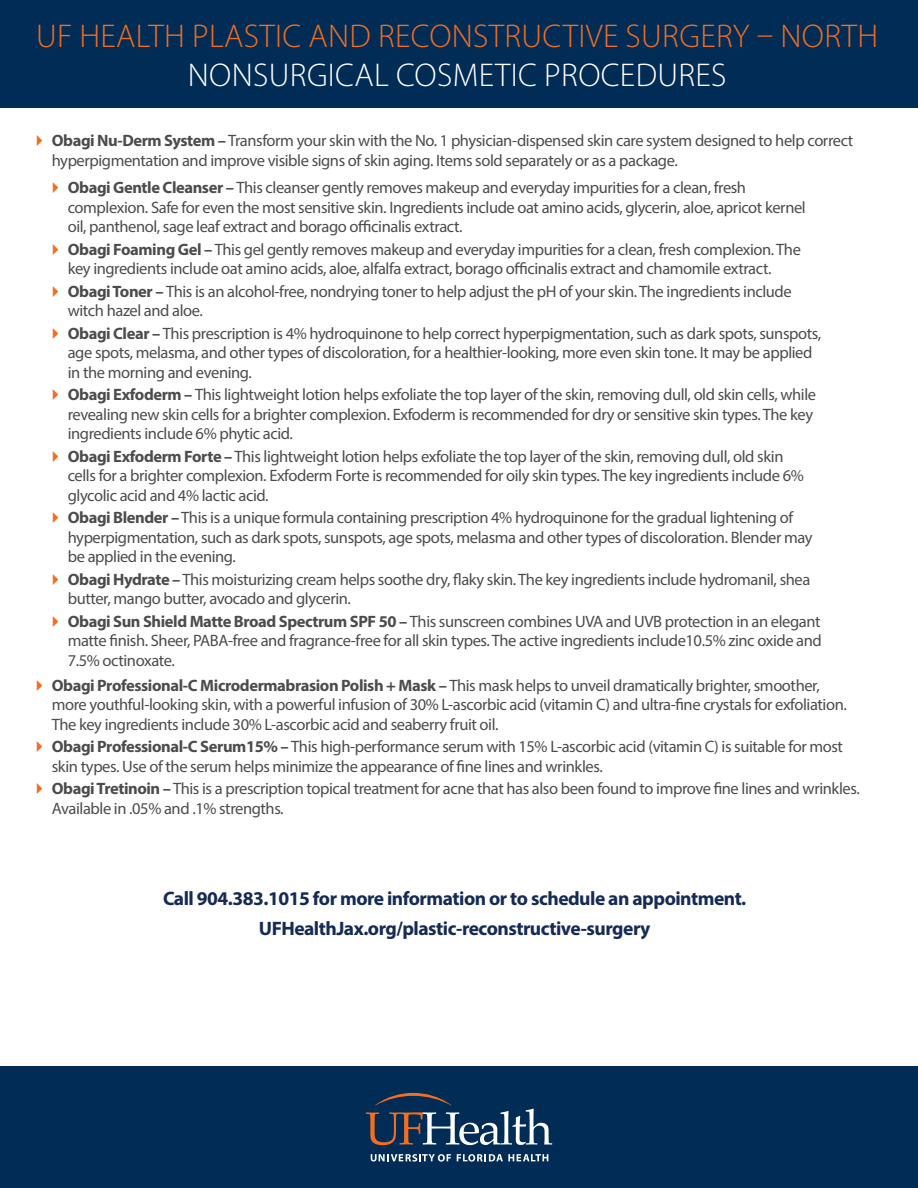
<style>
.page{position:relative;width:918px;height:1188px;background:#fff}
.page>*{position:absolute;margin:0;border:0;box-sizing:border-box;transform-origin:0 0}
.t1{font:300 33px "Myriad Pro";letter-spacing:.01em;color:#f36e21}
.t2{font:300 33px "Myriad Pro";letter-spacing:.01em;color:#fff}
.t3{font:700 19.5px/30px "Myriad Pro";letter-spacing:-.025em;color:#152b54;text-align:center}
.t4{font:16.5px/19.5px "Myriad Pro";letter-spacing:-.025em;color:#4b4c4d}
.s1{font-weight:700}
</style>
<div class="page">
<div style="left:0;top:1066px;width:918px;height:122px;background:#002c55"></div>
<svg style="left:366px;top:1093px;width:186px;height:52px"></svg>
<svg style="left:371px;top:1154px;width:80px;height:8px"></svg>
<svg style="left:457px;top:1154px;width:91px;height:8px"></svg>
<div style="left:0;top:0;width:918px;height:108px;background:#002c55"></div>
<h1 class="t1" style="left:36px;top:16px;width:844px">UF HEALTH PLASTIC AND RECONSTRUCTIVE SURGERY – NORTH</h1>
<h1 class="t2" style="left:188px;top:55px;width:540px">NONSURGICAL COSMETIC PROCEDURES</h1>
<p class="t4" style="left:52px;top:131px;width:803px"><span class="s1">Obagi Nu-Derm System –</span> Transform your skin with the No. 1 physician-dispensed skin care system designed to help correct hyperpigmentation and improve visible signs of skin aging. Items sold separately or as a package.</p>
<p class="t4" style="left:68px;top:178px;width:740px"><span class="s1">Obagi Gentle Cleanser –</span> This cleanser gently removes makeup and everyday impurities for a clean, fresh complexion. Safe for even the most sensitive skin. Ingredients include oat amino acids, glycerin, aloe, apricot kernel oil, panthenol, sage leaf extract and borago officinalis extract.</p>
<p class="t4" style="left:68px;top:239px;width:735px"><span class="s1">Obagi Foaming Gel –</span> This gel gently removes makeup and everyday impurities for a clean, fresh complexion. The key ingredients include oat amino acids, aloe, alfalfa extract, borago officinalis extract and chamomile extract.</p>
<p class="t4" style="left:68px;top:281px;width:726px"><span class="s1">Obagi Toner –</span> This is an alcohol-free, nondrying toner to help adjust the pH of your skin. The ingredients include witch hazel and aloe.</p>
<p class="t4" style="left:68px;top:323px;width:755px"><span class="s1">Obagi Clear –</span> This prescription is 4% hydroquinone to help correct hyperpigmentation, such as dark spots, sunspots, age spots, melasma, and other types of discoloration, for a healthier-looking, more even skin tone. It may be applied in the morning and evening.</p>
<p class="t4" style="left:68px;top:385px;width:750px"><span class="s1">Obagi Exfoderm –</span> This lightweight lotion helps exfoliate the top layer of the skin, removing dull, old skin cells, while revealing new skin cells for a brighter complexion. Exfoderm is recommended for dry or sensitive skin types. The key ingredients include 6% phytic acid.</p>
<p class="t4" style="left:68px;top:446px;width:738px"><span class="s1">Obagi Exfoderm Forte –</span> This lightweight lotion helps exfoliate the top layer of the skin, removing dull, old skin cells for a brighter complexion. Exfoderm Forte is recommended for oily skin types. The key ingredients include 6% glycolic acid and 4% lactic acid.</p>
<p class="t4" style="left:68px;top:508px;width:746px"><span class="s1">Obagi Blender –</span> This is a unique formula containing prescription 4% hydroquinone for the gradual lightening of hyperpigmentation, such as dark spots, sunspots, age spots, melasma and other types of discoloration. Blender may be applied in the evening.</p>
<p class="t4" style="left:68px;top:569px;width:744px"><span class="s1">Obagi Hydrate –</span> This moisturizing cream helps soothe dry, flaky skin. The key ingredients include hydromanil, shea butter, mango butter, avocado and glycerin.</p>
<p class="t4" style="left:68px;top:611px;width:756px;text-align:justify"><span class="s1">Obagi Sun Shield Matte Broad Spectrum SPF 50 –</span> This sunscreen combines UVA and UVB protection in an elegant matte finish. Sheer, PABA-free and fragrance-free for all skin types. The active ingredients include10.5% zinc oxide and 7.5% octinoxate.</p>
<p class="t4" style="left:52px;top:675px;width:797px"><span class="s1">Obagi Professional-C Microdermabrasion Polish + Mask –</span> This mask helps to unveil dramatically brighter, smoother, more youthful-looking skin, with a powerful infusion of 30% L-ascorbic acid (vitamin C) and ultra-fine crystals for exfoliation.<br>The key ingredients include 30% L-ascorbic acid and seaberry fruit oil.</p>
<p class="t4" style="left:52px;top:737px;width:793px"><span class="s1">Obagi Professional-C Serum15% –</span> This high-performance serum with 15% L-ascorbic acid (vitamin C) is suitable for most skin types. Use of the serum helps minimize the appearance of fine lines and wrinkles.</p>
<p class="t4" style="left:52px;top:779px;width:810px"><span class="s1">Obagi Tretinoin –</span> This is a prescription topical treatment for acne that has also been found to improve fine lines and wrinkles.<br>Available in .05% and .1% strengths.</p>
<p class="t3" style="left:163px;top:883px;width:585px">Call 904.383.1015 for more information or to schedule an appointment.<br>UFHealthJax.org/plastic-reconstructive-surgery</p>
</div>
